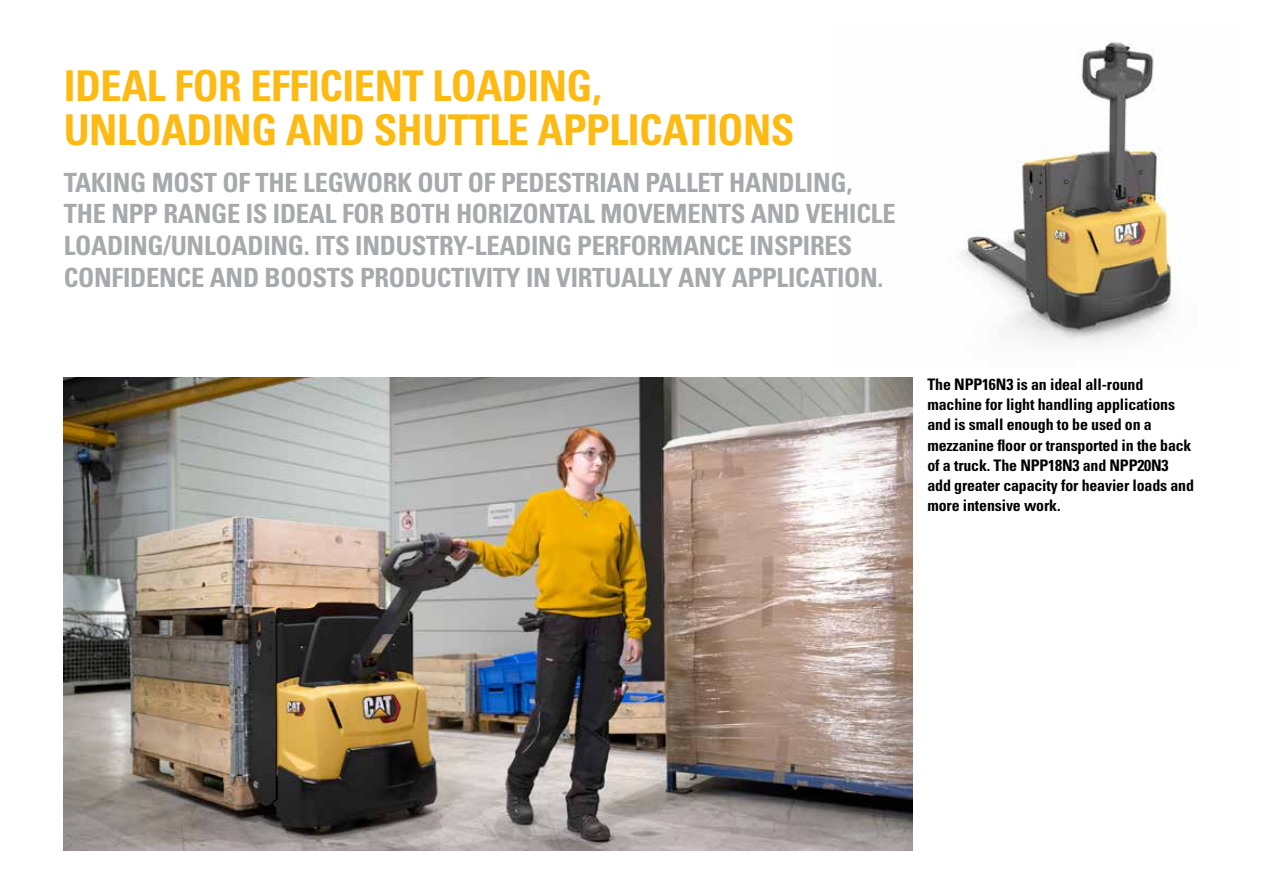
<style>
.page{position:relative;width:1263px;height:893px;background:#fff}
.page>*{position:absolute;margin:0;border:0;box-sizing:border-box;transform-origin:0 0}
.t1{font:42.45px/43.5px "Univers LTCYR 67 Bold Cond";letter-spacing:-.01em;color:#fdba12}
.t2{font:26.55px/31.8px "Univers LTCYR 67 Bold Cond";letter-spacing:-.01em;color:#a7a9ac}
.t3{font:15.9px/20.1px "Univers LTCYR 67 Bold Cond";letter-spacing:-.01em;color:#000}
</style>
<div class="page">
<div style="left:64px;top:376px;width:849px;height:477px;background:#000;opacity:.14"></div>
<img style="left:961px;top:42px;width:219px;height:300px">
<h1 class="t1" style="left:64px;top:64px;width:732px">IDEAL FOR EFFICIENT LOADING,<br>UNLOADING AND SHUTTLE APPLICATIONS</h1>
<p class="t2" style="left:64px;top:166px;width:833px">TAKING MOST OF THE LEGWORK OUT OF PEDESTRIAN PALLET HANDLING, THE NPP RANGE IS IDEAL FOR BOTH HORIZONTAL MOVEMENTS AND VEHICLE LOADING/UNLOADING. ITS INDUSTRY-LEADING PERFORMANCE INSPIRES CONFIDENCE AND BOOSTS PRODUCTIVITY IN VIRTUALLY ANY APPLICATION.</p>
<p class="t3" style="left:927px;top:374px;width:268px">The NPP16N3 is an ideal all-round machine for light handling applications and is small enough to be used on a mezzanine floor or transported in the back of a truck. The NPP18N3 and NPP20N3 add greater capacity for heavier loads and more intensive work.</p>
</div>
